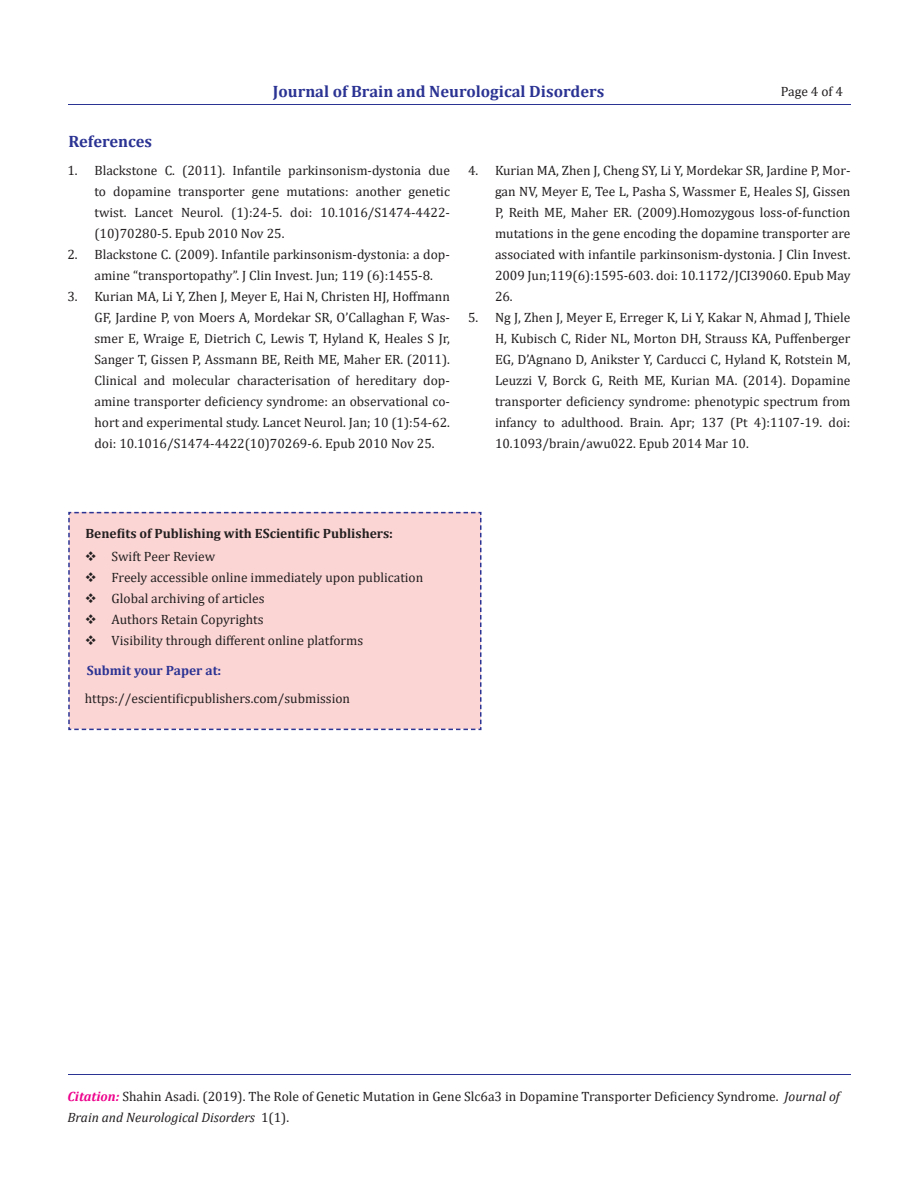
<style>
.page{position:relative;width:918px;height:1188px;background:#fff}
.page>*{position:absolute;margin:0;border:0;box-sizing:border-box;transform-origin:0 0}
.t1{font:700 16.5px "Cambria";color:#2b3393}
.t2{font:13.5px/21px "Cambria";color:#231f20;text-align:justify}
.t3{font:700 13.5px "Cambria";color:#231f20}
.t4{font:700 13.5px "Cambria";color:#2b3393}
.s1{font-weight:700;font-style:italic;color:#ed028c}
.s2{font-style:italic}
</style>
<div class="page">
<hr style="left:68px;top:104px;width:782px;height:1px;background:#2b3393">
<hr style="left:68px;top:1074px;width:782px;height:1px;background:#2b3393">
<div style="left:68px;top:511px;width:414px;height:220px;background:#fbd5d4"></div>
<p class="t1" style="left:273px;top:80px;width:333px">Journal of Brain and Neurological Disorders</p>
<p class="t2" style="left:781px;top:81px;width:64px">Page 4 of 4</p>
<p class="t1" style="left:69px;top:129px;width:85px">References</p>
<p class="t2" style="left:94px;top:160px;width:357px;text-indent:-27px">1. Blackstone C. (2011). Infantile parkinsonism-dystonia due to dopamine transporter gene mutations: another genetic twist. Lancet Neurol. (1):24-5. doi: 10.1016/S1474-4422- (10)70280-5. Epub 2010 Nov 25.</p>
<p class="t2" style="left:94px;top:244px;width:357px;text-indent:-27px">2. Blackstone C. (2009). Infantile parkinsonism-dystonia: a dop&shy;amine “transportopathy”. J Clin Invest. Jun; 119 (6):1455-8.</p>
<p class="t2" style="left:94px;top:286px;width:357px;text-indent:-27px">3. Kurian MA, Li Y, Zhen J, Meyer E, Hai N, Christen HJ, Hoffmann GF, Jardine P, von Moers A, Mordekar SR, O’Callaghan F, Was&shy;smer E, Wraige E, Dietrich C, Lewis T, Hyland K, Heales S Jr, Sanger T, Gissen P, Assmann BE, Reith ME, Maher ER. (2011).<br>Clinical and molecular characterisation of hereditary dop&shy;amine transporter deficiency syndrome: an observational co&shy;hort and experimental study. Lancet Neurol. Jan; 10 (1):54-62. doi: 10.1016/S1474-4422(10)70269-6. Epub 2010 Nov 25.</p>
<p class="t2" style="left:495px;top:160px;width:357px;text-indent:-27px">4. Kurian MA, Zhen J, Cheng SY, Li Y, Mordekar SR, Jardine P, Mor&shy;gan NV, Meyer E, Tee L, Pasha S, Wassmer E, Heales SJ, Gissen P, Reith ME, Maher ER. (2009).Homozygous loss-of-function mutations in the gene encoding the dopamine transporter are associated with infantile parkinsonism-dystonia. J Clin Invest.<br>2009 Jun;119(6):1595-603. doi: 10.1172/JCI39060. Epub May 26.</p>
<p class="t2" style="left:495px;top:307px;width:357px;text-indent:-27px">5. Ng J, Zhen J, Meyer E, Erreger K, Li Y, Kakar N, Ahmad J, Thiele H, Kubisch C, Rider NL, Morton DH, Strauss KA, Puffenberger EG, D’Agnano D, Anikster Y, Carducci C, Hyland K, Rotstein M, Leuzzi V, Borck G, Reith ME, Kurian MA. (2014). Dopamine transporter deficiency syndrome: phenotypic spectrum from infancy to adulthood. Brain. Apr; 137 (Pt 4):1107-19. doi:<br>10.1093/brain/awu022. Epub 2014 Mar 10.</p>
<p class="t3" style="left:85px;top:524px;width:309px">Benefits of Publishing with EScientific Publishers:</p>
<p class="t2" style="left:85px;top:545px;width:132px">❖ Swift Peer Review</p>
<p class="t2" style="left:85px;top:566px;width:340px">❖ Freely accessible online immediately upon publication</p>
<p class="t2" style="left:85px;top:587px;width:181px">❖ Global archiving of articles</p>
<p class="t2" style="left:85px;top:608px;width:180px">❖ Authors Retain Copyrights</p>
<p class="t2" style="left:85px;top:629px;width:280px">❖ Visibility through different online platforms</p>
<p class="t4" style="left:87px;top:661px;width:136px">Submit your Paper at:</p>
<p class="t2" style="left:85px;top:688px;width:267px">https://escientificpublishers.com/submission</p>
<p class="t2" style="left:67px;top:1086px;width:774px"><span class="s1">Citation:</span> Shahin Asadi. (2019). The Role of Genetic Mutation in Gene Slc6a3 in Dopamine Transporter Deficiency Syndrome. <span class="s2">Journal of<br>Brain and Neurological Disorders</span> 1(1).</p>
</div>
